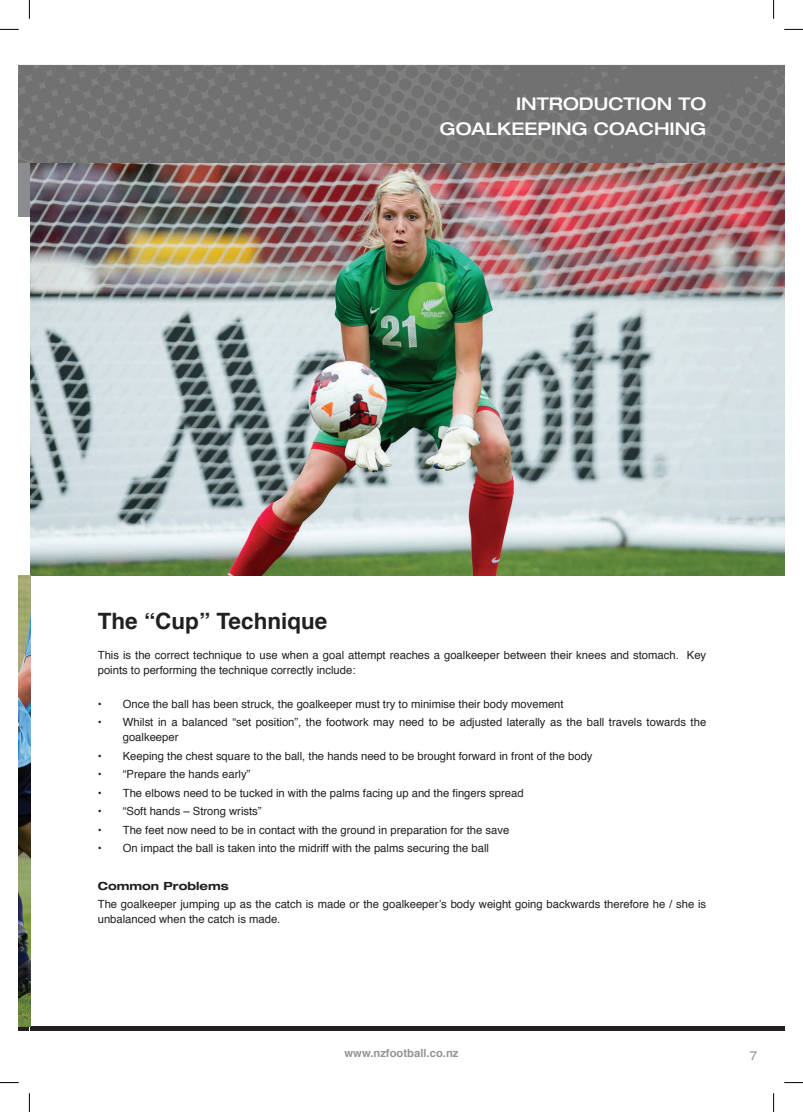
<style>
.page{position:relative;width:803px;height:1112px;background:#fff}
.page>*{position:absolute;margin:0;border:0;box-sizing:border-box;transform-origin:0 0}
.t1{font:700 22.5px "Helvetica";color:#231f20}
.t2{font:500 expanded 17.5px/25px "Helvetica Neue";color:#fff;text-align:right}
.t3{font:expanded 12.5px "Helvetica Neue";color:#939598}
.t4{font:11.25px/15px "Helvetica";color:#231f20}
.t5{font:700 11.25px "Helvetica";color:#939598}
.t6{font:700 expanded 11.25px "Helvetica Neue";color:#231f20}
</style>
<div class="page">
<img style="left:19px;top:64px;width:765px;height:963px">
<svg style="left:19px;top:1025px;width:10px;height:5px"></svg>
<div style="left:30px;top:1025px;width:754px;height:5px;background:#231f20"></div>
<div style="left:19px;top:163px;width:20px;height:53px;background:#8a8c8f"></div>
<img style="left:30px;top:163px;width:754px;height:412px">
<img style="left:19px;top:575px;width:11px;height:450px">
<svg style="left:0;top:29px;width:19px;height:1px"></svg>
<svg style="left:784px;top:29px;width:19px;height:1px"></svg>
<svg style="left:0;top:1082px;width:19px;height:1px"></svg>
<svg style="left:784px;top:1082px;width:19px;height:1px"></svg>
<svg style="left:29px;top:0;width:1px;height:19px"></svg>
<svg style="left:29px;top:1093px;width:1px;height:18px"></svg>
<svg style="left:773px;top:0;width:1px;height:19px"></svg>
<svg style="left:773px;top:1093px;width:1px;height:18px"></svg>
<h2 class="t2" style="left:440px;top:91px;width:268px">INTRODUCTION TO<br>GOALKEEPING COACHING</h2>
<h1 class="t1" style="left:98px;top:602px;width:231px">The “Cup” Technique</h1>
<p class="t4" style="left:98px;top:647px;width:610px">This is the correct technique to use when a goal attempt reaches a goalkeeper between their knees and stomach. Key points to performing the technique correctly include:</p>
<p class="t4" style="left:98px;top:696px;width:467px">• Once the ball has been struck, the goalkeeper must try to minimise their body movement</p>
<p class="t4" style="left:123px;top:714px;width:585px;text-indent:-25px">• Whilst in a balanced “set position”, the footwork may need to be adjusted laterally as the ball travels towards the goalkeeper</p>
<p class="t4" style="left:98px;top:748px;width:496px">• Keeping the chest square to the ball, the hands need to be brought forward in front of the body</p>
<p class="t4" style="left:98px;top:767px;width:154px">• “Prepare the hands early”</p>
<p class="t4" style="left:98px;top:785px;width:427px">• The elbows need to be tucked in with the palms facing up and the fingers spread</p>
<p class="t4" style="left:98px;top:804px;width:165px">• “Soft hands – Strong wrists”</p>
<p class="t4" style="left:98px;top:822px;width:413px">• The feet now need to be in contact with the ground in preparation for the save</p>
<p class="t4" style="left:98px;top:841px;width:393px">• On impact the ball is taken into the midriff with the palms securing the ball</p>
<p class="t6" style="left:98px;top:878px;width:132px">Common Problems</p>
<p class="t4" style="left:98px;top:896px;width:610px">The goalkeeper jumping up as the catch is made or the goalkeeper’s body weight going backwards therefore he / she is unbalanced when the catch is made.</p>
<p class="t5" style="left:344px;top:1043px;width:115px">www.nzfootball.co.nz</p>
<p class="t3" style="left:750px;top:1047px;width:9px">7</p>
</div>
